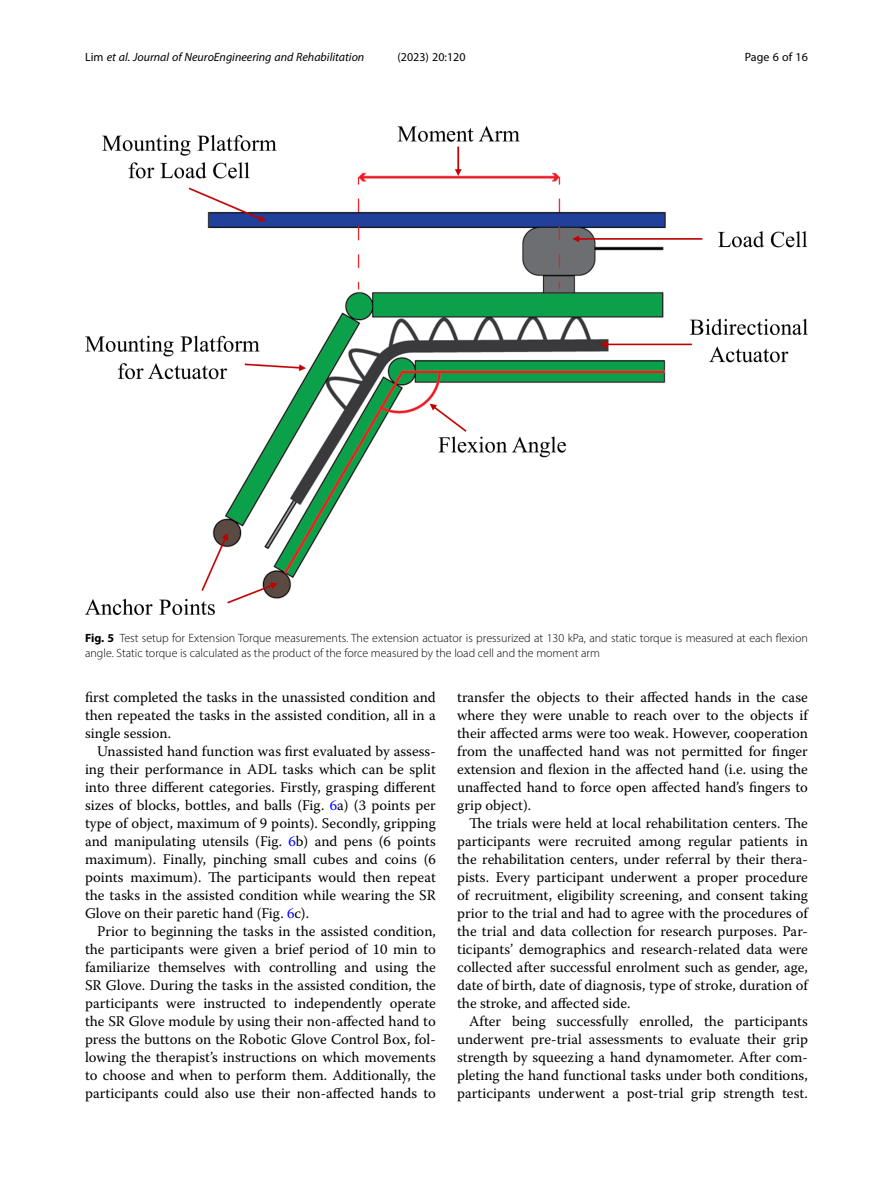
<style>
.page{position:relative;width:893px;height:1191px;background:#fff}
.page>*{position:absolute;margin:0;border:0;box-sizing:border-box;transform-origin:0 0}
.Body_Text_Indent{font:14.7px/18px "Warnock Pro";color:#000;text-align:justify}
.Body_Text{font:14.7px/18px "Warnock Pro";color:#000;text-align:justify}
.Figure_Caption{font:300 12px/15px "Myriad Pro";color:#000}
.t1{font:italic 12px "Myriad Pro";color:#000}
.t2{font:12px "Myriad Pro";color:#000}
.s1{font-style:normal}
.s2{font-weight:700}
.s3{color:#00f}
</style>
<div class="page">
<img style="left:85px;top:126px;width:723px;height:489px">
<p class="t1" style="left:85px;top:50px;width:281px"><span class="s1">Lim</span> et al. Journal of NeuroEngineering and Rehabilitation</p>
<p class="t2" style="left:397px;top:50px;width:70px">(2023) 20:120</p>
<p class="t2" style="left:745px;top:50px;width:65px">Page 6 of 16</p>
<p class="Figure_Caption" style="left:85px;top:630px;width:724px"><span class="s2">Fig. 5</span> Test setup for Extension Torque measurements. The extension actuator is pressurized at 130 kPa, and static torque is measured at each flexion angle. Static torque is calculated as the product of the force measured by the load cell and the moment arm</p>
<p class="Body_Text" style="left:85px;top:688px;width:352px">first completed the tasks in the unassisted condition and then repeated the tasks in the assisted condition, all in a single session.</p>
<p class="Body_Text_Indent" style="left:85px;top:742px;width:352px;text-indent:12px">Unassisted hand function was first evaluated by assess&shy;ing their performance in ADL tasks which can be split into three different categories. Firstly, grasping different sizes of blocks, bottles, and balls (Fig. <span class="s3">6</span>a) (3 points per type of object, maximum of 9 points). Secondly, gripping and manipulating utensils (Fig. <span class="s3">6</span>b) and pens (6 points maximum). Finally, pinching small cubes and coins (6 points maximum). The participants would then repeat the tasks in the assisted condition while wearing the SR Glove on their paretic hand (Fig. <span class="s3">6</span>c).</p>
<p class="Body_Text_Indent" style="left:85px;top:922px;width:352px;text-indent:12px">Prior to beginning the tasks in the assisted condition, the participants were given a brief period of 10 min to familiarize themselves with controlling and using the SR Glove. During the tasks in the assisted condition, the participants were instructed to independently operate the SR Glove module by using their non-affected hand to press the buttons on the Robotic Glove Control Box, fol&shy;lowing the therapist’s instructions on which movements to choose and when to perform them. Additionally, the participants could also use their non-affected hands to</p>
<p class="Body_Text_Indent" style="left:457px;top:688px;width:352px">transfer the objects to their affected hands in the case where they were unable to reach over to the objects if their affected arms were too weak. However, cooperation from the unaffected hand was not permitted for finger extension and flexion in the affected hand (i.e. using the unaffected hand to force open affected hand’s fingers to grip object).</p>
<p class="Body_Text_Indent" style="left:457px;top:814px;width:352px;text-indent:12px">The trials were held at local rehabilitation centers. The participants were recruited among regular patients in the rehabilitation centers, under referral by their thera&shy;pists. Every participant underwent a proper procedure of recruitment, eligibility screening, and consent taking prior to the trial and had to agree with the procedures of the trial and data collection for research purposes. Par&shy;ticipants’ demographics and research-related data were collected after successful enrolment such as gender, age, date of birth, date of diagnosis, type of stroke, duration of the stroke, and affected side.</p>
<p class="Body_Text_Indent" style="left:457px;top:1012px;width:352px;text-indent:12px">After being successfully enrolled, the participants underwent pre-trial assessments to evaluate their grip strength by squeezing a hand dynamometer. After com&shy;pleting the hand functional tasks under both conditions, participants underwent a post-trial grip strength test.</p>
</div>
